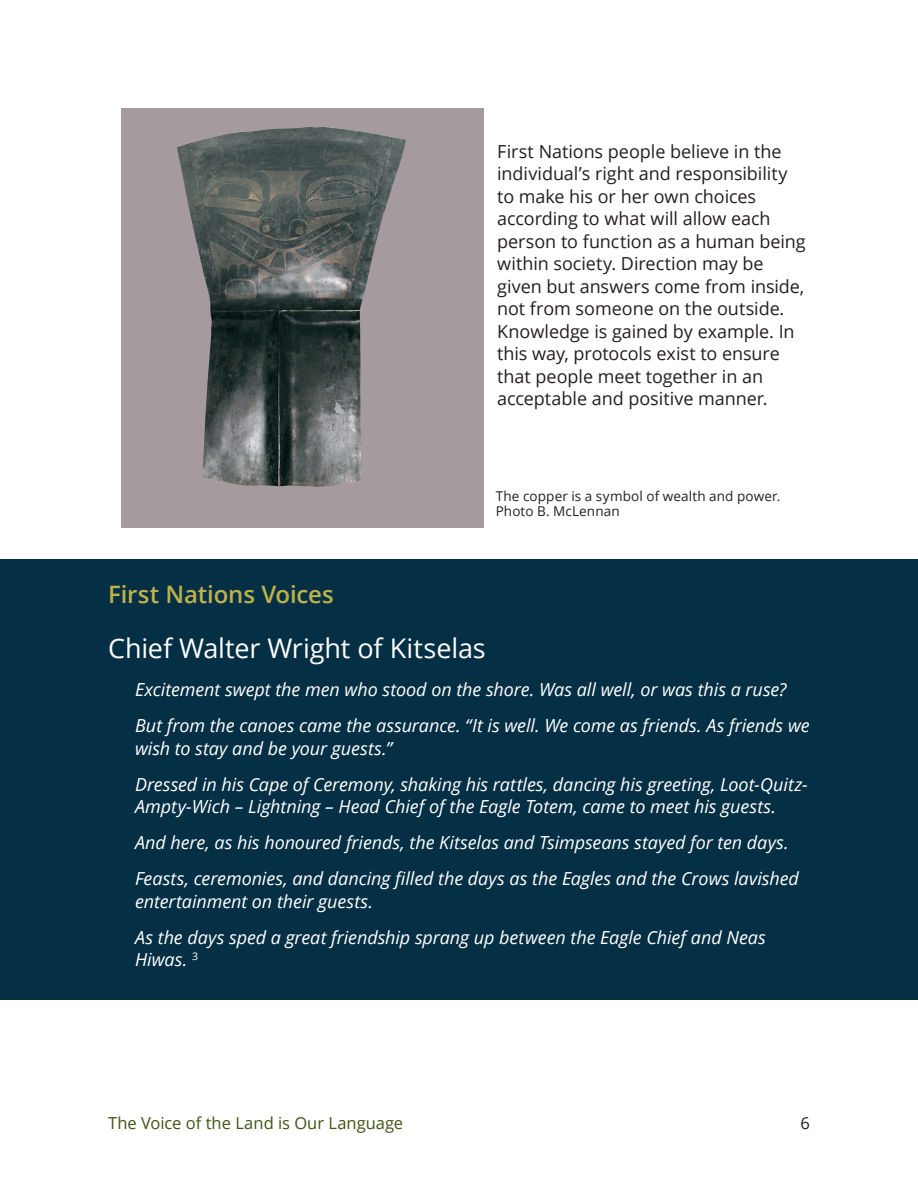
<style>
.page{position:relative;width:918px;height:1188px;background:#fff}
.page>*{position:absolute;margin:0;border:0;box-sizing:border-box;transform-origin:0 0}
.t1{font:27px "Open Sans";letter-spacing:-.005em;color:#fff}
.t2{font:600 24px "Open Sans";letter-spacing:-.005em;color:#bdb24a}
.Body{font:italic 18px/22.5px "Open Sans";letter-spacing:-.005em;color:#fff}
.Body-2{font:18px/22.5px "Open Sans";letter-spacing:-.005em;color:#231f20}
.t3{font:16.5px "Open Sans";color:#425314}
.t4{font:16.5px "Open Sans";color:#231f20}
.t5{font:13.5px/15px "Open Sans";letter-spacing:.01em;color:#231f20}
</style>
<div class="page">
<div style="left:0;top:559px;width:918px;height:441px;background:#052f44"></div>
<div style="left:121px;top:108px;width:363px;height:419px;background:#a59b9f"></div>
<img style="left:177px;top:126px;width:229px;height:361px">
<p class="Body-2" style="left:497px;top:140px;width:310px">First Nations people believe in the individual’s right and responsibility to make his or her own choices according to what will allow each person to function as a human being within society. Direction may be given but answers come from inside, not from someone on the outside.<br>Knowledge is gained by example. In this way, protocols exist to ensure that people meet together in an acceptable and positive manner.</p>
<p class="t5" style="left:496px;top:488px;width:286px">The copper is a symbol of wealth and power.<br>Photo B. McLennan</p>
<h3 class="t2" style="left:108px;top:578px;width:227px">First Nations Voices</h3>
<h2 class="t1" style="left:108px;top:629px;width:379px">Chief Walter Wright of Kitselas</h2>
<p class="Body" style="left:135px;top:678px;width:653px">Excitement swept the men who stood on the shore. Was all well, or was this a ruse?</p>
<p class="Body" style="left:135px;top:714px;width:676px">But from the canoes came the assurance. “It is well. We come as friends. As friends we wish to stay and be your guests.”</p>
<p class="Body" style="left:135px;top:773px;width:674px">Dressed in his Cape of Ceremony, shaking his rattles, dancing his greeting, Loot-Quitz-<br>Ampty-Wich – Lightning – Head Chief of the Eagle Totem, came to meet his guests.</p>
<p class="Body" style="left:135px;top:831px;width:655px">And here, as his honoured friends, the Kitselas and Tsimpseans stayed for ten days.</p>
<p class="Body" style="left:135px;top:867px;width:665px">Feasts, ceremonies, and dancing filled the days as the Eagles and the Crows lavished entertainment on their guests.</p>
<p class="Body" style="left:135px;top:926px;width:632px">As the days sped a great friendship sprang up between the Eagle Chief and Neas<br>Hiwas. <sup>3</sup></p>
<p class="t3" style="left:108px;top:1112px;width:297px">The Voice of the Land is Our Language</p>
<p class="t4" style="left:801px;top:1112px;width:11px">6</p>
</div>
